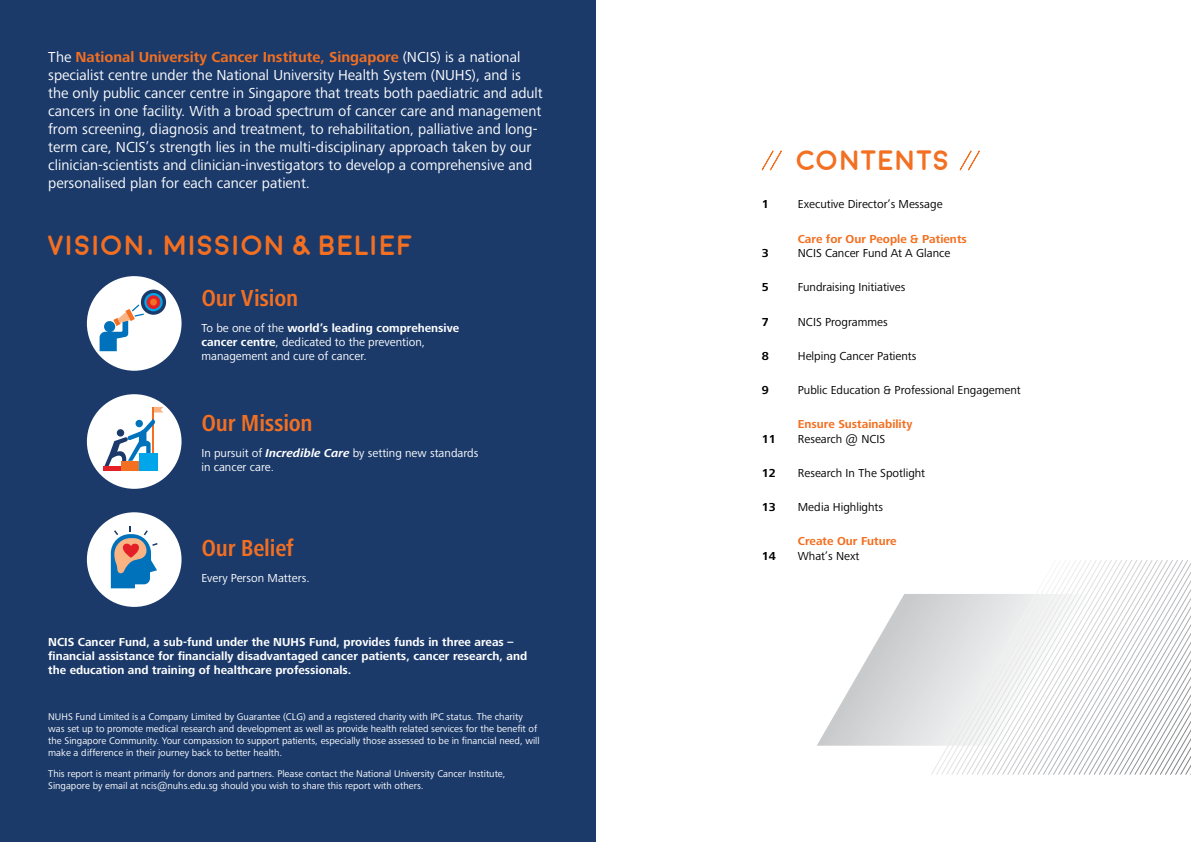
<style>
.page{position:relative;width:1191px;height:842px;background:#fff}
.page>*{position:absolute;margin:0;border:0;box-sizing:border-box;transform-origin:0 0}
.t1{font:700 28px "Moon";color:#f36f21}
.t2{font:700 condensed 24px "Frutiger Next";letter-spacing:-.01em;color:#f36f21}
.t3{font:15px/18px "Frutiger Next";color:#fff}
.t4{font:12px "Frutiger Next";color:#000}
.t5{font:700 12px/14.4px "Frutiger Next";color:#fff}
.t6{font:12px/14.4px "Frutiger Next";color:#fff}
.t7{font:700 12px "Frutiger Next";color:#f36f21}
.t8{font:700 12px "Frutiger Next";color:#000}
.t9{font:10px/12px "Frutiger Next";color:#fff}
.s1{font-weight:700;color:#f36f21}
.s2{font-weight:700}
.s3{font-weight:700;font-style:italic}
</style>
<div class="page">
<div style="left:0;top:0;width:595px;height:842px;background:#1b3a6a"></div>
<svg style="left:817px;top:594px;width:113px;height:152px"></svg>
<svg style="left:930px;top:560px;width:261px;height:215px"></svg>
<svg style="left:761px;top:150px;width:21px;height:21px"></svg>
<svg style="left:959px;top:150px;width:21px;height:21px"></svg>
<div style="left:87px;top:512px;width:94px;height:95px;background:#fff;border-radius:50%"></div>
<div style="left:87px;top:394px;width:94px;height:95px;background:#fff;border-radius:50%"></div>
<svg style="left:153px;top:407px;width:10px;height:5px"></svg>
<hr style="left:152px;top:407px;width:1px;height:46px;background:#f36f21">
<hr style="left:103px;top:466px;width:19px;height:4px;background:#e31f27">
<div style="left:122px;top:461px;width:18px;height:9px;background:#f36f21"></div>
<div style="left:140px;top:453px;width:18px;height:17px;background:#00a6e9"></div>
<svg style="left:104px;top:418px;width:51px;height:49px"></svg>
<div style="left:117px;top:429px;width:7px;height:8px;background:#1b3a6a;border-radius:3px"></div>
<div style="left:87px;top:276px;width:94px;height:95px;background:#fff;border-radius:50%"></div>
<svg style="left:100px;top:304px;width:44px;height:47px"></svg>
<div style="left:141px;top:290px;width:25px;height:25px;background:#1b3a6a;border-radius:50%"></div>
<svg style="left:144px;top:293px;width:19px;height:18px"></svg>
<div style="left:147px;top:295px;width:13px;height:14px;background:#e31f27;border-radius:50%"></div>
<div style="left:150px;top:299px;width:7px;height:7px;background:#f36f21;border-radius:50%"></div>
<svg style="left:111px;top:526px;width:47px;height:62px"></svg>
<p class="t3" style="left:48px;top:48px;width:496px">The <span class="s1">National University Cancer Institute, Singapore</span> (NCIS) is a national specialist centre under the National University Health System (NUHS), and is the only public cancer centre in Singapore that treats both paediatric and adult cancers in one facility. With a broad spectrum of cancer care and management from screening, diagnosis and treatment, to rehabilitation, palliative and long&shy;term care, NCIS’s strength lies in the multi-disciplinary approach taken by our clinician-scientists and clinician-investigators to develop a comprehensive and personalised plan for each cancer patient.</p>
<h1 class="t1" style="left:48px;top:231px;width:366px">VISION, MISSION &amp; BELIEF</h1>
<h2 class="t2" style="left:201px;top:284px;width:98px">Our Vision</h2>
<p class="t6" style="left:201px;top:320px;width:259px">To be one of the <span class="s2">world’s leading comprehensive cancer centre</span>, dedicated to the prevention, management and cure of cancer.</p>
<h2 class="t2" style="left:201px;top:409px;width:113px">Our Mission</h2>
<p class="t6" style="left:201px;top:446px;width:278px">In pursuit of <span class="s3">Incredible Care</span> by setting new standards in cancer care.</p>
<h2 class="t2" style="left:201px;top:535px;width:94px">Our Belief</h2>
<p class="t6" style="left:201px;top:571px;width:110px">Every Person Matters.</p>
<p class="t5" style="left:48px;top:634px;width:480px">NCIS Cancer Fund, a sub-fund under the NUHS Fund, provides funds in three areas – financial assistance for financially disadvantaged cancer patients, cancer research, and the education and training of healthcare professionals.</p>
<p class="t9" style="left:48px;top:710px;width:493px">NUHS Fund Limited is a Company Limited by Guarantee (CLG) and a registered charity with IPC status. The charity was set up to promote medical research and development as well as provide health related services for the benefit of the Singapore Community. Your compassion to support patients, especially those assessed to be in financial need, will make a difference in their journey back to better health.</p>
<p class="t9" style="left:48px;top:768px;width:459px">This report is meant primarily for donors and partners. Please contact the National University Cancer Institute,<br>Singapore by email at ncis@nuhs.edu.sg should you wish to share this report with others.</p>
<h1 class="t1" style="left:796px;top:147px;width:155px">CONTENTS</h1>
<p class="t8" style="left:762px;top:198px;width:9px">1</p>
<p class="t4" style="left:798px;top:198px;width:146px">Executive Director’s Message</p>
<p class="t7" style="left:798px;top:232px;width:170px">Care for Our People &amp; Patients</p>
<p class="t8" style="left:762px;top:246px;width:9px">3</p>
<p class="t4" style="left:798px;top:246px;width:154px">NCIS Cancer Fund At A Glance</p>
<p class="t8" style="left:762px;top:280px;width:9px">5</p>
<p class="t4" style="left:798px;top:280px;width:109px">Fundraising Initiatives</p>
<p class="t8" style="left:762px;top:315px;width:9px">7</p>
<p class="t4" style="left:798px;top:315px;width:91px">NCIS Programmes</p>
<p class="t8" style="left:762px;top:349px;width:9px">8</p>
<p class="t4" style="left:798px;top:349px;width:120px">Helping Cancer Patients</p>
<p class="t8" style="left:762px;top:383px;width:9px">9</p>
<p class="t4" style="left:798px;top:383px;width:224px">Public Education &amp; Professional Engagement</p>
<p class="t7" style="left:798px;top:417px;width:116px">Ensure Sustainability</p>
<p class="t8" style="left:762px;top:432px;width:16px">11</p>
<p class="t4" style="left:798px;top:432px;width:89px">Research @ NCIS</p>
<p class="t8" style="left:762px;top:466px;width:16px">12</p>
<p class="t4" style="left:798px;top:466px;width:129px">Research In The Spotlight</p>
<p class="t8" style="left:762px;top:500px;width:16px">13</p>
<p class="t4" style="left:798px;top:500px;width:87px">Media Highlights</p>
<p class="t7" style="left:798px;top:535px;width:100px">Create Our Future</p>
<p class="t8" style="left:762px;top:549px;width:16px">14</p>
<p class="t4" style="left:798px;top:549px;width:63px">What’s Next</p>
</div>
